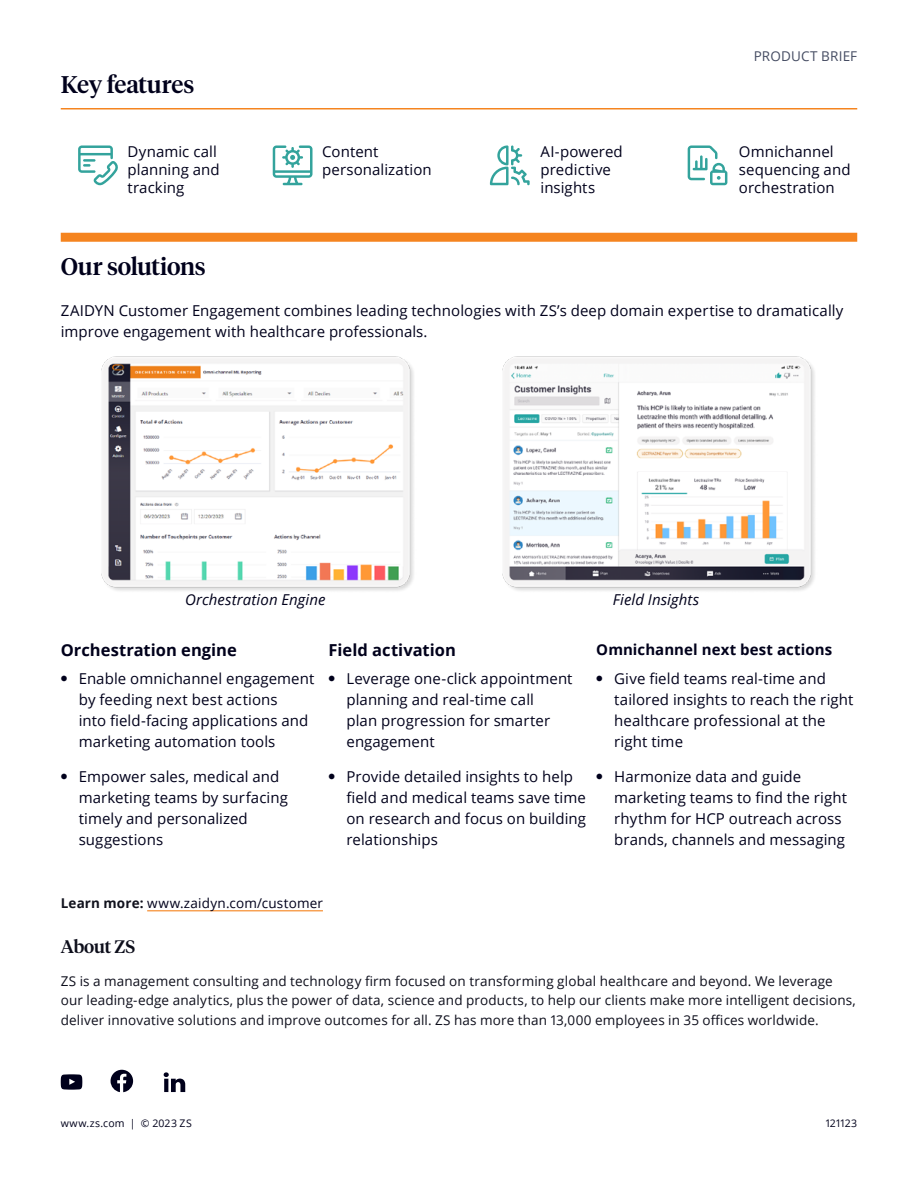
<style>
.page{position:relative;width:918px;height:1188px;background:#fff}
.page>*{position:absolute;margin:0;border:0;box-sizing:border-box;transform-origin:0 0}
.t1{font:500 24px "Tiempos Headline";letter-spacing:-.01em;color:#00001b}
.t2{font:500 18px "Tiempos Headline";letter-spacing:-.01em;color:#0d0e1b}
.t3{font:700 16.5px "Open Sans";color:#00001b}
.t4{font:15px/21px "Open Sans";letter-spacing:.005em;color:#00001b}
.t5{font:italic 15px "Open Sans";letter-spacing:.005em;color:#00001b}
.t6{font:700 15px "Open Sans";letter-spacing:.005em;color:#00001b}
.t7{font:13.5px/19.5px "Open Sans";letter-spacing:.01em;color:#0d0e1b}
.t8{font:13.5px "Open Sans";letter-spacing:.01em;color:#00001b}
.t9{font:13.5px "Open Sans";letter-spacing:.01em;color:#454c62}
.t10{font:10.5px "Open Sans";letter-spacing:.025em;color:#00001b}
.s1{font-family:"Tiempos Headline";font-weight:700;font-size:18px}
.s2{font-weight:700;color:#11121d}
</style>
<div class="page">
<hr style="left:147px;top:910px;width:176px;height:1px;background:#f5841f">
<div style="left:61px;top:233px;width:796px;height:9px;background:#f5841f"></div>
<hr style="left:61px;top:108px;width:796px;height:2px;background:#f5841f">
<svg style="left:61px;top:1074px;width:21px;height:16px"></svg>
<svg style="left:111px;top:1070px;width:22px;height:22px"></svg>
<svg style="left:164px;top:1072px;width:21px;height:20px"></svg>
<svg style="left:490px;top:145px;width:40px;height:40px"></svg>
<svg style="left:273px;top:145px;width:40px;height:40px"></svg>
<svg style="left:78px;top:145px;width:40px;height:40px"></svg>
<svg style="left:688px;top:145px;width:39px;height:40px"></svg>
<img style="left:502px;top:356px;width:313px;height:235px">
<img style="left:101px;top:356px;width:313px;height:235px">
<h1 class="t1" style="left:61px;top:68px;width:135px">Key features</h1>
<p class="t9" style="left:754px;top:47px;width:105px">PRODUCT BRIEF</p>
<p class="t4" style="left:128px;top:142px;width:94px;line-height:18px">Dynamic call planning and tracking</p>
<p class="t4" style="left:739px;top:142px;width:113px;line-height:18px">Omnichannel sequencing and orchestration</p>
<p class="t4" style="left:541px;top:142px;width:84px;line-height:18px">AI-powered predictive insights</p>
<p class="t4" style="left:322px;top:142px;width:111px;line-height:18px">Content personalization</p>
<h1 class="t1" style="left:61px;top:250px;width:147px">Our solutions</h1>
<p class="t4" style="left:61px;top:300px;width:784px">ZAIDYN Customer Engagement combines leading technologies with ZS’s deep domain expertise to dramatically improve engagement with healthcare professionals.</p>
<p class="t5" style="left:185px;top:589px;width:142px">Orchestration Engine</p>
<p class="t5" style="left:613px;top:589px;width:88px">Field Insights</p>
<p class="t3" style="left:61px;top:638px;width:178px">Orchestration engine</p>
<p class="t3" style="left:328px;top:638px;width:129px">Field activation</p>
<p class="t6" style="left:596px;top:639px;width:238px">Omnichannel next best actions</p>
<p class="t4" style="left:79px;top:668px;width:237px;text-indent:-18px"><span class="s1">•</span> Enable omnichannel engagement by feeding next best actions<br>into field-facing applications and marketing automation tools</p>
<p class="t4" style="left:79px;top:765px;width:211px;text-indent:-18px"><span class="s1">•</span> Empower sales, medical and marketing teams by surfacing timely and personalized suggestions</p>
<p class="t4" style="left:346px;top:668px;width:228px;text-indent:-18px"><span class="s1">•</span> Leverage one-click appointment planning and real-time call<br>plan progression for smarter engagement</p>
<p class="t4" style="left:346px;top:765px;width:241px;text-indent:-18px"><span class="s1">•</span> Provide detailed insights to help field and medical teams save time on research and focus on building relationships</p>
<p class="t4" style="left:614px;top:668px;width:241px;text-indent:-18px"><span class="s1">•</span> Give field teams real-time and tailored insights to reach the right healthcare professional at the right time</p>
<p class="t4" style="left:614px;top:765px;width:234px;text-indent:-18px"><span class="s1">•</span> Harmonize data and guide marketing teams to find the right rhythm for HCP outreach across brands, channels and messaging</p>
<p class="t8" style="left:61px;top:894px;width:264px"><span class="s2">Learn more:</span> www.zaidyn.com/customer</p>
<p class="t2" style="left:61px;top:934px;width:76px">About ZS</p>
<p class="t7" style="left:61px;top:971px;width:797px">ZS is a management consulting and technology firm focused on transforming global healthcare and beyond. We leverage our leading-edge analytics, plus the power of data, science and products, to help our clients make more intelligent decisions, deliver innovative solutions and improve outcomes for all. ZS has more than 13,000 employees in 35 offices worldwide.</p>
<p class="t10" style="left:61px;top:1116px;width:133px">www.zs.com | © 2023 ZS</p>
<p class="t10" style="left:826px;top:1116px;width:33px">121123</p>
</div>
